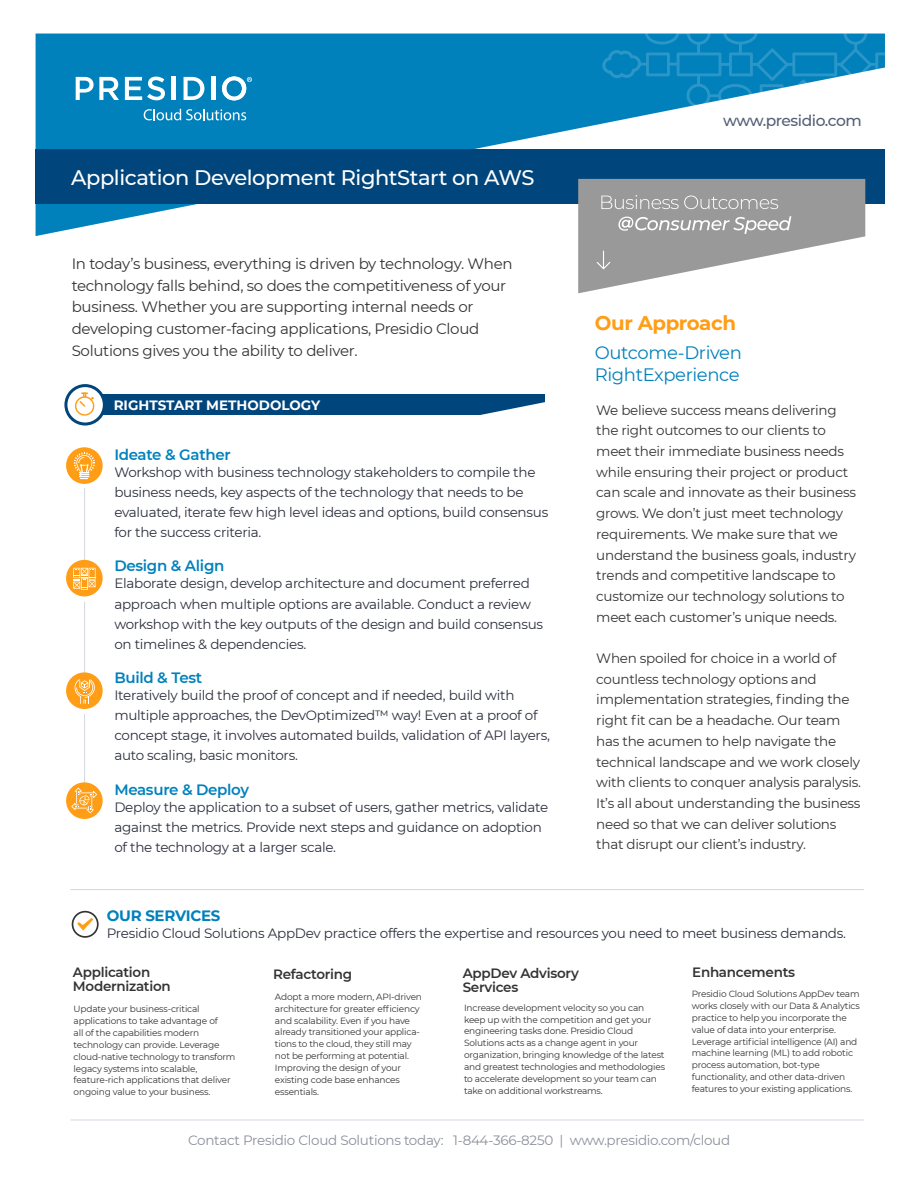
<style>
.page{position:relative;width:918px;height:1188px;background:#fff}
.page>*{position:absolute;margin:0;border:0;box-sizing:border-box;transform-origin:0 0}
.t1{font:500 21px "Montserrat";letter-spacing:-.02em;color:#fff}
.t2{font:700 19.8px "Montserrat";letter-spacing:-.02em;color:#ff9e16}
.t3{font:18px/21.6px "Montserrat";letter-spacing:-.02em;color:#0081bc}
.t4{font:500 15.45px "Montserrat";letter-spacing:-.03em;color:#545f75}
.t5{font:15px/21.6px "Montserrat";letter-spacing:-.02em;color:#333}
.t6{font:600 15px "Montserrat";letter-spacing:-.02em;color:#0081bc}
.t7{font:700 15px "Montserrat";letter-spacing:-.02em;color:#0081bc}
.t8{font:13.5px/20.1px "Montserrat";letter-spacing:-.02em;color:#2c303e}
.t9{font:13.5px/20.7px "Montserrat";letter-spacing:-.02em;color:#333}
.t10{font:13.5px "Montserrat";letter-spacing:-.02em;color:#8c8f9b}
.t11{font:600 13.5px/14.1px "Montserrat";letter-spacing:-.02em;color:#333}
.t12{font:700 13.5px "Montserrat";color:#fff}
.t13{font:9px/11.9px "Montserrat";letter-spacing:-.02em;color:#333}
</style>
<div class="page">
<svg style="left:36px;top:34px;width:830px;height:202px;fill:#0081bc"></svg>
<svg style="left:602px;top:33px;width:283px;height:117px"></svg>
<div style="left:36px;top:150px;width:849px;height:54px;background:#00457b"></div>
<svg style="left:76px;top:77px;width:43px;height:23px"></svg>
<svg style="left:125px;top:77px;width:40px;height:23px"></svg>
<hr style="left:172px;top:77px;width:4px;height:23px;background:#fff">
<svg style="left:184px;top:77px;width:20px;height:23px"></svg>
<hr style="left:211px;top:77px;width:4px;height:23px;background:#fff">
<svg style="left:222px;top:77px;width:30px;height:23px"></svg>
<svg style="left:144px;top:109px;width:102px;height:11px"></svg>
<hr style="left:70px;top:1120px;width:794px;height:1px;background:#d5d7e0">
<hr style="left:70px;top:889px;width:794px;height:1px;background:#d5d7e0">
<svg style="left:578px;top:179px;width:287px;height:114px"></svg>
<hr style="left:84px;top:488px;width:1px;height:79px;background:#d5d7e0">
<hr style="left:84px;top:602px;width:1px;height:77px;background:#d5d7e0">
<hr style="left:84px;top:714px;width:1px;height:73px;background:#d5d7e0">
<div style="left:81px;top:394px;width:463px;height:21px;background:#00457b"></div>
<svg style="left:66px;top:386px;width:38px;height:38px"></svg>
<div style="left:64px;top:384px;width:42px;height:42px;border:3px solid #00457b;border-radius:50%"></div>
<svg style="left:480px;top:401px;width:65px;height:14px"></svg>
<div style="left:66px;top:672px;width:37px;height:37px;background:#ff9e16;border-radius:50%"></div>
<svg style="left:75px;top:680px;width:20px;height:27px"></svg>
<div style="left:66px;top:447px;width:37px;height:37px;background:#ff9e16;border-radius:50%"></div>
<svg style="left:74px;top:452px;width:21px;height:30px"></svg>
<svg style="left:66px;top:782px;width:37px;height:37px"></svg>
<svg style="left:71px;top:784px;width:26px;height:31px"></svg>
<div style="left:66px;top:560px;width:37px;height:36px;background:#ff9e16;border-radius:50%"></div>
<svg style="left:73px;top:568px;width:23px;height:27px"></svg>
<svg style="left:75px;top:393px;width:19px;height:23px"></svg>
<svg style="left:72px;top:911px;width:27px;height:27px"></svg>
<div style="left:270px;top:57px;width:133px;height:79px;background:#0081bc"></div>
<h1 class="t1" style="left:71px;top:162px;width:465px">Application Development RightStart on AWS</h1>
<p class="t5" style="left:72px;top:252px;width:443px">In today’s business, everything is driven by technology. When technology falls behind, so does the competitiveness of your business. Whether you are supporting internal needs or developing customer-facing applications, Presidio Cloud Solutions gives you the ability to deliver.</p>
<h3 class="t12" style="left:114px;top:395px;width:208px">RIGHTSTART METHODOLOGY</h3>
<h3 class="t6" style="left:114px;top:444px;width:118px">Ideate &amp; Gather</h3>
<h3 class="t8" style="left:114px;top:462px;width:435px">Workshop with business technology stakeholders to compile the business needs, key aspects of the technology that needs to be evaluated, iterate few high level ideas and options, build consensus for the success criteria.</h3>
<h3 class="t6" style="left:114px;top:555px;width:112px">Design &amp; Align</h3>
<h3 class="t8" style="left:114px;top:573px;width:430px">Elaborate design, develop architecture and document preferred approach when multiple options are available. Conduct a review workshop with the key outputs of the design and build consensus on timelines &amp; dependencies.</h3>
<h3 class="t6" style="left:114px;top:667px;width:89px">Build &amp; Test</h3>
<h3 class="t8" style="left:114px;top:685px;width:437px">Iteratively build the proof of concept and if needed, build with multiple approaches, the DevOptimized™ way! Even at a proof of concept stage, it involves automated builds, validation of API layers, auto scaling, basic monitors.</h3>
<h3 class="t6" style="left:114px;top:779px;width:136px">Measure &amp; Deploy</h3>
<h3 class="t8" style="left:114px;top:796px;width:435px">Deploy the application to a subset of users, gather metrics, validate against the metrics. Provide next steps and guidance on adoption of the technology at a larger scale.</h3>
<h3 class="t4" style="left:723px;top:110px;width:140px">www.presidio.com</h3>
<h2 class="t2" style="left:595px;top:309px;width:143px">Our Approach</h2>
<h3 class="t3" style="left:595px;top:341px;width:149px">Outcome-Driven<br>RightExperience</h3>
<p class="t9" style="left:596px;top:399px;width:261px">We believe success means delivering the right outcomes to our clients to meet their immediate business needs while ensuring their project or product can scale and innovate as their business grows. We don’t just meet technology requirements. We make sure that we understand the business goals, industry trends and competitive landscape to customize our technology solutions to meet each customer’s unique needs.</p>
<p class="t9" style="left:596px;top:647px;width:266px">When spoiled for choice in a world of countless technology options and implementation strategies, finding the right fit can be a headache. Our team has the acumen to help navigate the technical landscape and we work closely with clients to conquer analysis paralysis.<br>It’s all about understanding the business need so that we can deliver solutions that disrupt our client’s industry.</p>
<h3 class="t7" style="left:107px;top:905px;width:115px">OUR SERVICES</h3>
<h3 class="t8" style="left:107px;top:923px;width:741px">Presidio Cloud Solutions AppDev practice offers the expertise and resources you need to meet business demands.</h3>
<h3 class="t11" style="left:73px;top:965px;width:99px">Application<br>Modernization</h3>
<h3 class="t11" style="left:692px;top:965px;width:104px">Enhancements</h3>
<p class="t13" style="left:692px;top:988px;width:170px">Presidio Cloud Solutions AppDev team works closely with our Data &amp; Analytics practice to help you incorporate the value of data into your enterprise.<br>Leverage artificial intelligence (AI) and machine learning (ML) to add robotic process automation, bot-type functionality, and other data-driven features to your existing applications.</p>
<h3 class="t10" style="left:188px;top:1131px;width:544px">Contact Presidio Cloud Solutions today: 1-844-366-8250 | www.presidio.com/cloud</h3>
<h3 class="t11" style="left:273px;top:966px;width:80px">Refactoring</h3>
<h3 class="t11" style="left:463px;top:966px;width:118px">AppDev Advisory<br>Services</h3>
<p class="t13" style="left:464px;top:1001px;width:203px">Increase development velocity so you can keep up with the competition and get your engineering tasks done. Presidio Cloud Solutions acts as a change agent in your organization, bringing knowledge of the latest and greatest technologies and methodologies to accelerate development so your team can take on additional workstreams.</p>
<p class="t13" style="left:275px;top:990px;width:149px">Adopt a more modern, API-driven architecture for greater efficiency and scalability. Even if you have already transitioned your applica&shy;tions to the cloud, they still may not be performing at potential.<br>Improving the design of your existing code base enhances essentials.</p>
<p class="t13" style="left:74px;top:1003px;width:163px">Update your business-critical applications to take advantage of<br>all of the capabilities modern technology can provide. Leverage cloud-native technology to transform legacy systems into scalable, feature-rich applications that deliver ongoing value to your business.</p>
</div>
